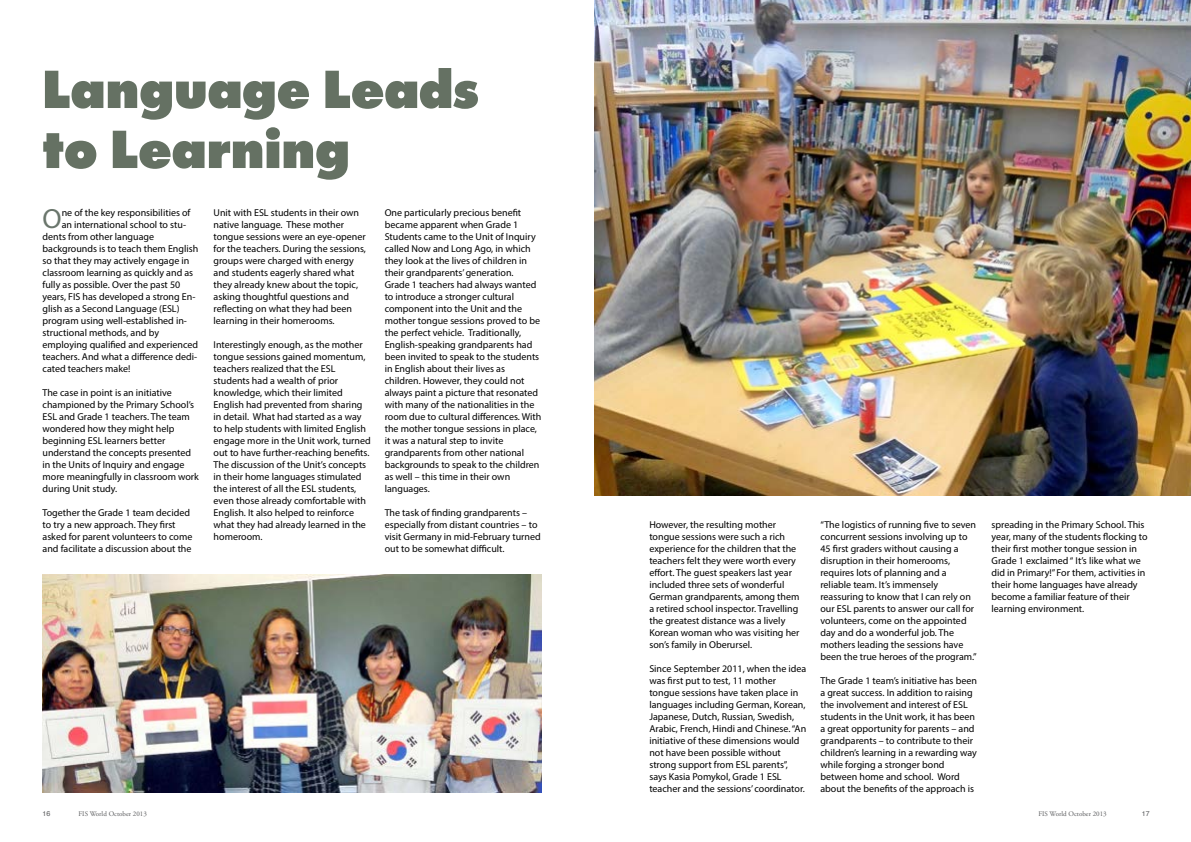
<style>
.page{position:relative;width:1191px;height:842px;background:#fff}
.page>*{position:absolute;margin:0;border:0;box-sizing:border-box;transform-origin:0 0}
.t1{font:700 expanded 56px/60px "Futura SB";color:#657163}
.Text_with_drop_cap{font:27.8px "Myriad Pro";color:#6a766c}
.Text{font:10px/12px "Myriad Pro";color:#000}
.Text_with_drop_cap-2{font:10px "Myriad Pro";color:#000}
.t2{font:7px "Adobe Garamond Pro";color:#58595b}
.t3{font:7px "Helvetica";color:#58595b}
</style>
<div class="page">
<img style="left:595px;top:0;width:596px;height:495px">
<img style="left:43px;top:574px;width:498px;height:218px">
<p class="t1" style="left:43px;top:60px;width:438px">Language Leads to Learning</p>
<p class="Text_with_drop_cap" style="left:43px;top:202px;width:21px">O</p>
<p class="Text_with_drop_cap-2" style="left:62px;top:206px;width:130px">ne of the key responsibilities of</p>
<p class="Text" style="left:385px;top:206px;width:158px">One particularly precious benefit became apparent when Grade 1<br>Students came to the Unit of Inquiry called Now and Long Ago, in which they look at the lives of children in their grandparents’ generation.<br>Grade 1 teachers had always wanted to introduce a stronger cultural component into the Unit and the mother tongue sessions proved to be the perfect vehicle. Traditionally, English-speaking grandparents had been invited to speak to the students in English about their lives as children. However, they could not always paint a picture that resonated with many of the nationalities in the room due to cultural differences. With the mother tongue sessions in place, it was a natural step to invite grandparents from other national backgrounds to speak to the children as well – this time in their own languages.</p>
<p class="Text" style="left:385px;top:506px;width:158px">The task of finding grandparents – especially from distant countries – to visit Germany in mid-February turned out to be somewhat difficult.</p>
<p class="Text" style="left:214px;top:206px;width:154px">Unit with ESL students in their own native language. These mother tongue sessions were an eye-opener for the teachers. During the sessions, groups were charged with energy and students eagerly shared what they already knew about the topic, asking thoughtful questions and reflecting on what they had been learning in their homerooms.</p>
<p class="Text" style="left:214px;top:338px;width:159px">Interestingly enough, as the mother tongue sessions gained momentum, teachers realized that the ESL students had a wealth of prior knowledge, which their limited English had prevented from sharing in detail. What had started as a way to help students with limited English engage more in the Unit work, turned out to have further-reaching benefits.<br>The discussion of the Unit’s concepts in their home languages stimulated the interest of all the ESL students, even those already comfortable with English. It also helped to reinforce what they had already learned in the homeroom.</p>
<p class="Text_with_drop_cap-2" style="left:62px;top:218px;width:126px">an international school to stu-</p>
<p class="Text_with_drop_cap-2" style="left:43px;top:230px;width:113px">dents from other language</p>
<p class="Text_with_drop_cap-2" style="left:43px;top:242px;width:157px">backgrounds is to teach them English</p>
<p class="Text_with_drop_cap-2" style="left:43px;top:254px;width:148px">so that they may actively engage in</p>
<p class="Text_with_drop_cap-2" style="left:43px;top:266px;width:152px">classroom learning as quickly and as</p>
<p class="Text_with_drop_cap-2" style="left:43px;top:278px;width:139px">fully as possible. Over the past 50</p>
<p class="Text_with_drop_cap-2" style="left:43px;top:290px;width:154px">years, FIS has developed a strong En-</p>
<p class="Text_with_drop_cap-2" style="left:43px;top:302px;width:138px">glish as a Second Language (ESL)</p>
<p class="Text_with_drop_cap-2" style="left:43px;top:314px;width:146px">program using well-established in-</p>
<p class="Text_with_drop_cap-2" style="left:43px;top:326px;width:118px">structional methods, and by</p>
<p class="Text_with_drop_cap-2" style="left:43px;top:338px;width:157px">employing qualified and experienced</p>
<p class="Text_with_drop_cap-2" style="left:43px;top:350px;width:156px">teachers. And what a difference dedi-</p>
<p class="Text_with_drop_cap-2" style="left:43px;top:362px;width:89px">cated teachers make!</p>
<p class="Text" style="left:43px;top:386px;width:158px">The case in point is an initiative championed by the Primary School’s<br>ESL and Grade 1 teachers. The team wondered how they might help beginning ESL learners better understand the concepts presented in the Units of Inquiry and engage more meaningfully in classroom work during Unit study.</p>
<p class="Text" style="left:43px;top:506px;width:151px">Together the Grade 1 team decided to try a new approach. They first asked for parent volunteers to come and facilitate a discussion about the</p>
<p class="Text" style="left:649px;top:518px;width:152px">However, the resulting mother tongue sessions were such a rich experience for the children that the teachers felt they were worth every effort. The guest speakers last year included three sets of wonderful German grandparents, among them a retired school inspector. Travelling the greatest distance was a lively Korean woman who was visiting her son’s family in Oberursel.</p>
<p class="Text" style="left:649px;top:662px;width:158px">Since September 2011, when the idea was first put to test, 11 mother tongue sessions have taken place in languages including German, Korean, Japanese, Dutch, Russian, Swedish, Arabic, French, Hindi and Chinese. “An initiative of these dimensions would not have been possible without strong support from ESL parents”, says Kasia Pomykol, Grade 1 ESL teacher and the sessions’ coordinator.</p>
<p class="Text" style="left:820px;top:518px;width:158px">“The logistics of running five to seven concurrent sessions involving up to 45 first graders without causing a disruption in their homerooms, requires lots of planning and a reliable team. It’s immensely reassuring to know that I can rely on our ESL parents to answer our call for volunteers, come on the appointed day and do a wonderful job. The mothers leading the sessions have been the true heroes of the program.”</p>
<p class="Text" style="left:820px;top:674px;width:158px">The Grade 1 team’s initiative has been a great success. In addition to raising the involvement and interest of ESL students in the Unit work, it has been a great opportunity for parents – and grandparents – to contribute to their children’s learning in a rewarding way while forging a stronger bond between home and school. Word about the benefits of the approach is</p>
<p class="Text" style="left:991px;top:518px;width:158px">spreading in the Primary School. This year, many of the students flocking to their first mother tongue session in Grade 1 exclaimed “ It’s like what we did in Primary!” For them, activities in their home languages have already become a familiar feature of their learning environment.</p>
<p class="t3" style="left:43px;top:808px;width:9px">16</p>
<p class="t2" style="left:79px;top:810px;width:70px">FIS World October 2013</p>
<p class="t2" style="left:1038px;top:810px;width:70px">FIS World October 2013</p>
<p class="t3" style="left:1141px;top:808px;width:9px">17</p>
</div>
